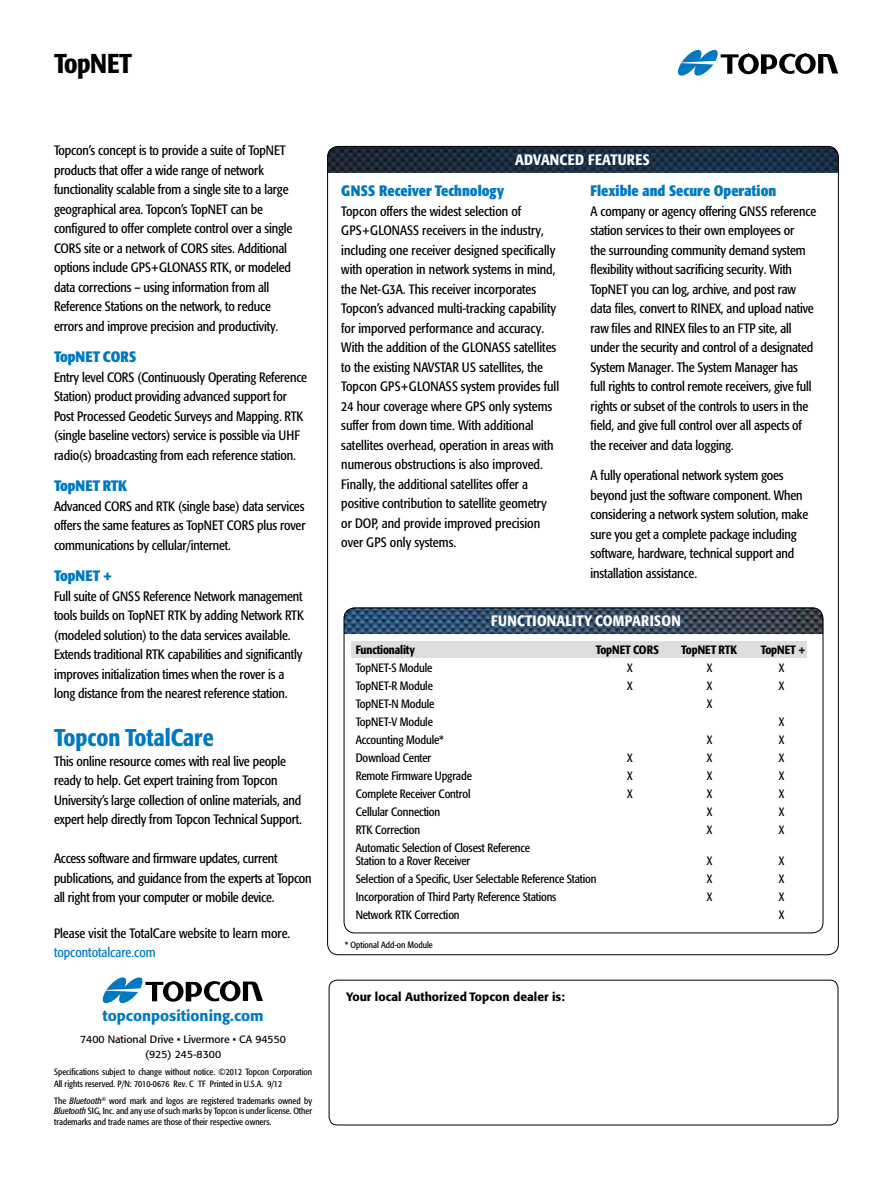
<style>
.page{position:relative;width:893px;height:1188px;background:#fff}
.page>*{position:absolute;margin:0;border:0;box-sizing:border-box;transform-origin:0 0}
.t1{font:500 condensed 27px "Formata Pro";letter-spacing:-.02em;color:#000}
.t2{font:500 condensed 24px "Formata Pro";color:#0079c1}
.t3{font:700 condensed 15px "Formata Pro";color:#0079c1}
.t4{font:500 condensed 15px "Formata Pro";letter-spacing:.02em;color:#fff}
.t5{font:500 15px "Formata Pro";color:#0079c1}
.t6{font:condensed 13.5px/19.5px "Formata Pro";letter-spacing:-.01em;color:#000}
.t7{font:condensed 13.5px "Formata Pro";color:#0079c1}
.t8{font:condensed 12px/13.5px "Formata Pro";letter-spacing:-.01em;color:#000}
.t9{font:500 condensed 12px "Formata Pro";letter-spacing:-.01em;color:#000}
.t10{font:500 12px "Formata Pro";color:#000}
.t11{font:10.5px/15px "Formata Pro";color:#000;text-align:center}
.t12{font:condensed 9px/10.5px "Formata Pro";color:#000}
.s1{font-style:italic}
</style>
<div class="page">
<svg style="left:678px;top:50px;width:160px;height:26px"></svg>
<div style="left:329px;top:980px;width:509px;height:145px;border:1px solid #000;border-radius:8px"></div>
<svg style="left:102px;top:977px;width:161px;height:26px"></svg>
<img style="left:327px;top:146px;width:511px;height:27px">
<div style="left:351px;top:641px;width:456px;height:17px;background:#dcddde"></div>
<img style="left:344px;top:608px;width:479px;height:26px">
<h1 class="t1" style="left:54px;top:46px;width:80px">TopNET</h1>
<p class="t6" style="left:54px;top:141px;width:240px">Topcon’s concept is to provide a suite of TopNET products that offer a wide range of network functionality scalable from a single site to a large geographical area. Topcon’s TopNET can be configured to offer complete control over a single CORS site or a network of CORS sites. Additional options include GPS+GLONASS RTK, or modeled data corrections – using information from all Reference Stations on the network, to reduce errors and improve precision and productivity.</p>
<p class="t3" style="left:54px;top:347px;width:84px">TopNET CORS</p>
<p class="t6" style="left:54px;top:367px;width:255px">Entry level CORS (Continuously Operating Reference Station) product providing advanced support for Post Processed Geodetic Surveys and Mapping. RTK (single baseline vectors) service is possible via UHF radio(s) broadcasting from each reference station.</p>
<p class="t3" style="left:54px;top:476px;width:75px">TopNET RTK</p>
<p class="t6" style="left:54px;top:496px;width:253px;text-align:justify">Advanced CORS and RTK (single base) data services offers the same features as TopNET CORS plus rover communications by cellular/internet.</p>
<p class="t3" style="left:54px;top:566px;width:60px">TopNET +</p>
<p class="t6" style="left:54px;top:586px;width:252px">Full suite of GNSS Reference Network management tools builds on TopNET RTK by adding Network RTK (modeled solution) to the data services available.<br>Extends traditional RTK capabilities and significantly improves initialization times when the rover is a long distance from the nearest reference station.</p>
<h2 class="t2" style="left:54px;top:722px;width:161px">Topcon TotalCare</h2>
<p class="t6" style="left:54px;top:751px;width:249px">This online resource comes with real live people ready to help. Get expert training from Topcon University’s large collection of online materials, and expert help directly from Topcon Technical Support.</p>
<p class="t6" style="left:54px;top:849px;width:259px">Access software and firmware updates, current publications, and guidance from the experts at Topcon all right from your computer or mobile device.</p>
<p class="t6" style="left:54px;top:923px;width:238px">Please visit the TotalCare website to learn more.</p>
<p class="t7" style="left:54px;top:944px;width:103px">topcontotalcare.com</p>
<p class="t5" style="left:102px;top:1006px;width:163px">topconpositioning.com</p>
<p class="t11" style="left:80px;top:1032px;width:207px">7400 National Drive • Livermore • CA 94550 (925) 245-8300</p>
<p class="t12" style="left:54px;top:1066px;width:260px;line-height:12px">Specifications subject to change without notice. ©2012 Topcon Corporation<br>All rights reserved. P/N: 7010-0676 Rev. C TF Printed in U.S.A. 9/12</p>
<p class="t12" style="left:54px;top:1095px;width:260px;text-align:justify">The <span class="s1">Bluetooth</span><sup>®</sup> word mark and logos are registered trademarks owned by <span class="s1">Bluetooth</span> SIG, Inc. and any use of such marks by Topcon is under license. Other trademarks and trade names are those of their respective owners.</p>
<p class="t4" style="left:515px;top:150px;width:136px">ADVANCED FEATURES</p>
<p class="t3" style="left:341px;top:181px;width:165px">GNSS Receiver Technology</p>
<p class="t6" style="left:341px;top:201px;width:219px">Topcon offers the widest selection of GPS+GLONASS receivers in the industry, including one receiver designed specifically with operation in network systems in mind, the Net-G3A. This receiver incorporates Topcon’s advanced multi-tracking capability for imporved performance and accuracy.<br>With the addition of the GLONASS satellites to the existing NAVSTAR US satellites, the Topcon GPS+GLONASS system provides full 24 hour coverage where GPS only systems suffer from down time. With additional satellites overhead, operation in areas with numerous obstructions is also improved.<br>Finally, the additional satellites offer a positive contribution to satellite geometry or DOP, and provide improved precision over GPS only systems.</p>
<p class="t3" style="left:591px;top:181px;width:187px">Flexible and Secure Operation</p>
<p class="t6" style="left:591px;top:201px;width:227px">A company or agency offering GNSS reference station services to their own employees or<br>the surrounding community demand system flexibility without sacrificing security. With TopNET you can log, archive, and post raw data files, convert to RINEX, and upload native raw files and RINEX files to an FTP site, all under the security and control of a designated System Manager. The System Manager has full rights to control remote receivers, give full rights or subset of the controls to users in the field, and give full control over all aspects of the receiver and data logging.</p>
<p class="t6" style="left:591px;top:466px;width:219px">A fully operational network system goes beyond just the software component. When considering a network system solution, make sure you get a complete package including software, hardware, technical support and installation assistance.</p>
<p class="t4" style="left:491px;top:611px;width:191px">FUNCTIONALITY COMPARISON</p>
<p class="t9" style="left:356px;top:642px;width:61px">Functionality</p>
<p class="t9" style="left:596px;top:642px;width:65px">TopNET CORS</p>
<p class="t9" style="left:681px;top:642px;width:57px">TopNET RTK</p>
<p class="t9" style="left:761px;top:642px;width:46px">TopNET +</p>
<p class="t8" style="left:356px;top:661px;width:78px">TopNET-S Module</p>
<p class="t8" style="left:627px;top:661px;width:7px">X</p>
<p class="t8" style="left:707px;top:661px;width:7px">X</p>
<p class="t8" style="left:779px;top:661px;width:7px">X</p>
<p class="t8" style="left:356px;top:679px;width:79px">TopNET-R Module</p>
<p class="t8" style="left:627px;top:679px;width:7px">X</p>
<p class="t8" style="left:707px;top:679px;width:7px">X</p>
<p class="t8" style="left:779px;top:679px;width:7px">X</p>
<p class="t8" style="left:356px;top:697px;width:80px">TopNET-N Module</p>
<p class="t8" style="left:707px;top:697px;width:7px">X</p>
<p class="t8" style="left:356px;top:715px;width:79px">TopNET-V Module</p>
<p class="t8" style="left:779px;top:715px;width:7px">X</p>
<p class="t8" style="left:356px;top:733px;width:90px">Accounting Module*</p>
<p class="t8" style="left:707px;top:733px;width:7px">X</p>
<p class="t8" style="left:779px;top:733px;width:7px">X</p>
<p class="t8" style="left:356px;top:751px;width:77px">Download Center</p>
<p class="t8" style="left:627px;top:751px;width:7px">X</p>
<p class="t8" style="left:707px;top:751px;width:7px">X</p>
<p class="t8" style="left:779px;top:751px;width:7px">X</p>
<p class="t8" style="left:356px;top:769px;width:118px">Remote Firmware Upgrade</p>
<p class="t8" style="left:627px;top:769px;width:7px">X</p>
<p class="t8" style="left:707px;top:769px;width:7px">X</p>
<p class="t8" style="left:779px;top:769px;width:7px">X</p>
<p class="t8" style="left:356px;top:787px;width:116px">Complete Receiver Control</p>
<p class="t8" style="left:627px;top:787px;width:7px">X</p>
<p class="t8" style="left:707px;top:787px;width:7px">X</p>
<p class="t8" style="left:779px;top:787px;width:7px">X</p>
<p class="t8" style="left:356px;top:805px;width:86px">Cellular Connection</p>
<p class="t8" style="left:707px;top:805px;width:7px">X</p>
<p class="t8" style="left:779px;top:805px;width:7px">X</p>
<p class="t8" style="left:356px;top:823px;width:66px">RTK Correction</p>
<p class="t8" style="left:707px;top:823px;width:7px">X</p>
<p class="t8" style="left:779px;top:823px;width:7px">X</p>
<p class="t8" style="left:356px;top:841px;width:176px">Automatic Selection of Closest Reference<br>Station to a Rover Receiver</p>
<p class="t8" style="left:707px;top:854px;width:7px">X</p>
<p class="t8" style="left:779px;top:854px;width:7px">X</p>
<p class="t8" style="left:356px;top:872px;width:242px">Selection of a Specific, User Selectable Reference Station</p>
<p class="t8" style="left:707px;top:872px;width:7px">X</p>
<p class="t8" style="left:779px;top:872px;width:7px">X</p>
<p class="t8" style="left:356px;top:890px;width:202px">Incorporation of Third Party Reference Stations</p>
<p class="t8" style="left:707px;top:890px;width:7px">X</p>
<p class="t8" style="left:779px;top:890px;width:7px">X</p>
<p class="t8" style="left:356px;top:908px;width:105px">Network RTK Correction</p>
<p class="t8" style="left:779px;top:908px;width:7px">X</p>
<p class="t12" style="left:345px;top:939px;width:89px">* Optional Add-on Module</p>
<p class="t10" style="left:346px;top:989px;width:220px">Your local Authorized Topcon dealer is:</p>
</div>
